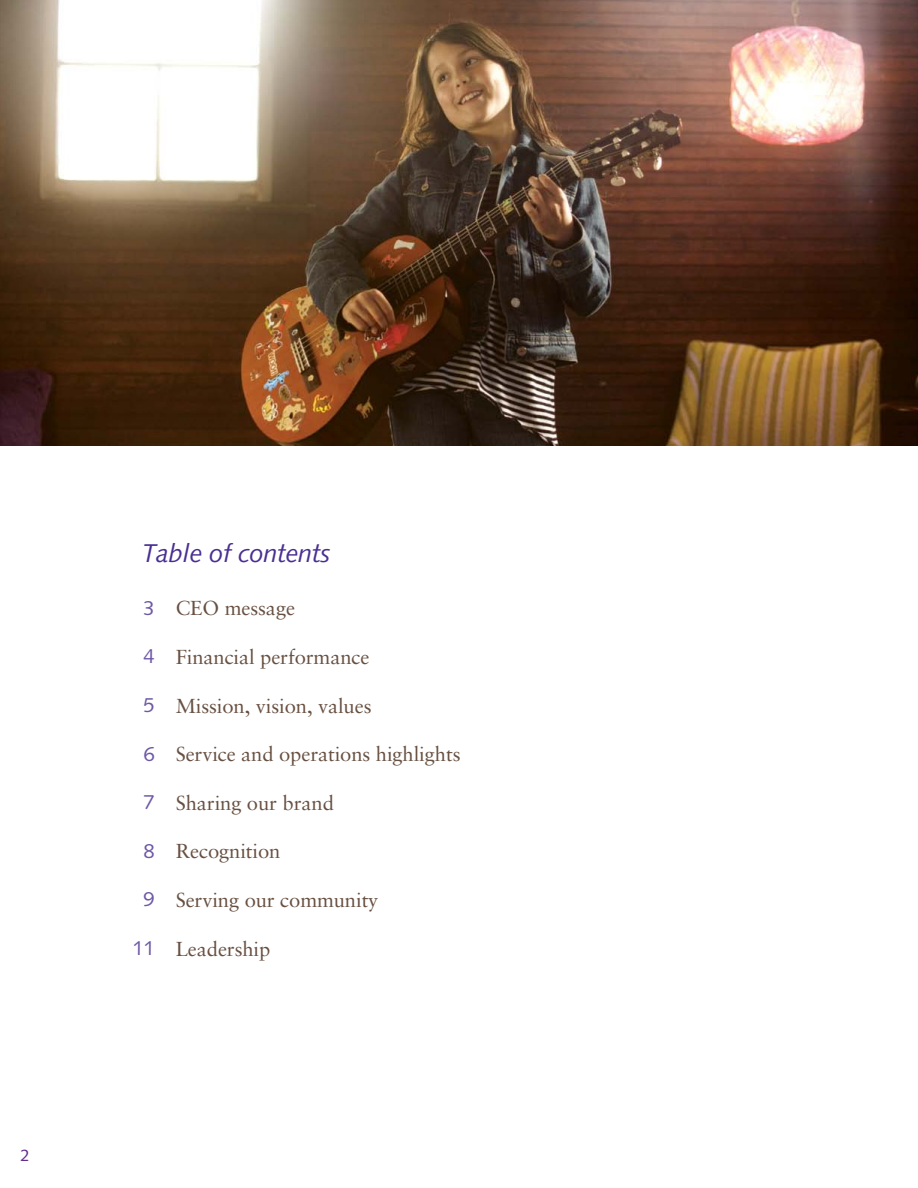
<style>
.page{position:relative;width:918px;height:1188px;background:#fff}
.page>*{position:absolute;margin:0;border:0;box-sizing:border-box;transform-origin:0 0}
.t1{font:italic 25.65px "Syntax";letter-spacing:-.01em;color:#492f92}
.t2{font:20.25px "Sabon";letter-spacing:-.005em;color:#685041}
.t3{font:20.25px "Syntax";color:#6d58a6}
.t4{font:16.5px "Syntax";color:#622d91}
</style>
<div class="page">
<img style="left:0;top:1px;width:918px;height:445px">
<p class="t4" style="left:21px;top:1145px;width:11px">2</p>
<p class="t1" style="left:142px;top:538px;width:190px">Table of contents</p>
<p class="t2" style="left:176px;top:596px;width:121px">CEO message</p>
<p class="t2" style="left:176px;top:645px;width:195px">Financial performance</p>
<p class="t2" style="left:176px;top:694px;width:197px">Mission, vision, values</p>
<p class="t2" style="left:176px;top:742px;width:286px">Service and operations highlights</p>
<p class="t2" style="left:176px;top:791px;width:160px">Sharing our brand</p>
<p class="t2" style="left:176px;top:839px;width:106px">Recognition</p>
<p class="t2" style="left:176px;top:888px;width:204px">Serving our community</p>
<p class="t2" style="left:176px;top:937px;width:96px">Leadership</p>
<p class="t3" style="left:144px;top:596px;width:13px">3</p>
<p class="t3" style="left:144px;top:644px;width:13px">4</p>
<p class="t3" style="left:144px;top:693px;width:13px">5</p>
<p class="t3" style="left:144px;top:742px;width:13px">6</p>
<p class="t3" style="left:144px;top:790px;width:13px">7</p>
<p class="t3" style="left:144px;top:839px;width:13px">8</p>
<p class="t3" style="left:144px;top:887px;width:13px">9</p>
<p class="t3" style="left:133px;top:936px;width:24px">11</p>
</div>
